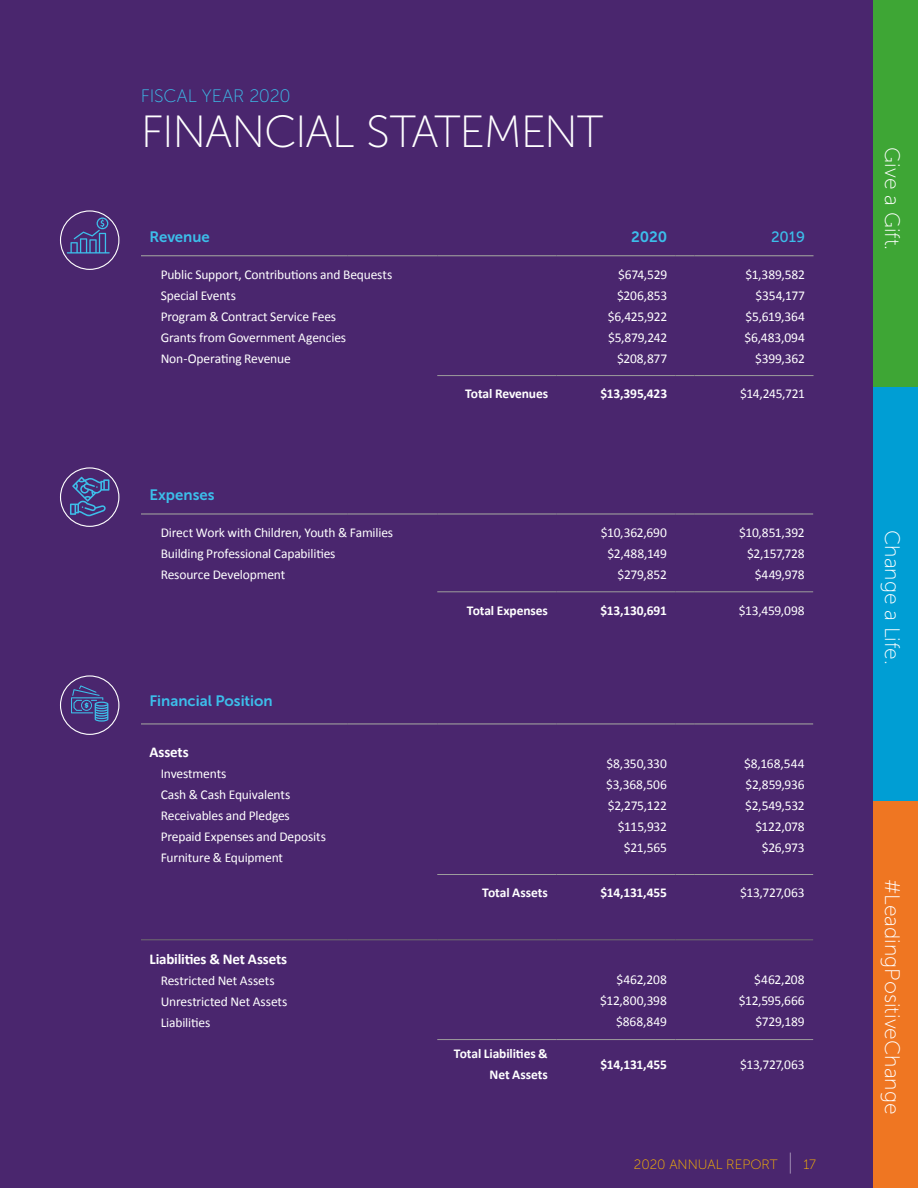
<style>
.page{position:relative;width:918px;height:1188px;background:#4a266e}
.page>*{position:absolute;margin:0;border:0;box-sizing:border-box;transform-origin:0 0}
.t1{font:45px "Museo Sans 100";letter-spacing:-.025em;color:#fff}
.t2{font:21px "Museo Sans 100";color:#fff}
.t3{font:18px "Museo Sans 100";letter-spacing:-.01em;color:#3cbeea}
.t4{font:15px "Museo Sans 700";color:#3cbeea}
.t5{font:700 15px "Calibri";letter-spacing:-.01em;color:#fff}
.t6{font:15px "Museo Sans 500";color:#3cbeea}
.t7{font:13.5px/21px "Calibri";letter-spacing:-.015em;color:#fff;text-align:right}
.t8{font:700 13.5px/21px "Calibri";letter-spacing:-.01em;color:#fff;text-align:right}
.t9{font:13.5px "Museo Sans 100";color:#fbb800}
.s1{font-family:"Helvetica Neue";font-weight:200;font-size:21px;color:#fff}
</style>
<div class="page">
<div style="left:873px;top:0;width:45px;height:387px;background:#3ea635"></div>
<div style="left:873px;top:387px;width:45px;height:414px;background:#009ed4"></div>
<div style="left:873px;top:801px;width:45px;height:387px;background:#ef7622"></div>
<hr style="left:557px;top:375px;width:119px;height:1px;background:#9d9d9c">
<hr style="left:694px;top:375px;width:120px;height:1px;background:#9d9d9c">
<svg style="left:676px;top:375px;width:18px;height:1px"></svg>
<hr style="left:437px;top:375px;width:120px;height:1px;background:#9d9d9c">
<hr style="left:694px;top:255px;width:120px;height:1px;background:#9d9d9c">
<svg style="left:676px;top:255px;width:18px;height:1px"></svg>
<hr style="left:557px;top:255px;width:119px;height:1px;background:#9d9d9c">
<hr style="left:437px;top:255px;width:120px;height:1px;background:#9d9d9c">
<hr style="left:141px;top:255px;width:206px;height:1px;background:#9d9d9c">
<hr style="left:347px;top:255px;width:90px;height:1px;background:#9d9d9c">
<hr style="left:694px;top:591px;width:119px;height:1px;background:#9d9d9c">
<hr style="left:556px;top:591px;width:119px;height:1px;background:#9d9d9c">
<svg style="left:675px;top:591px;width:19px;height:1px"></svg>
<hr style="left:437px;top:591px;width:119px;height:1px;background:#9d9d9c">
<hr style="left:694px;top:513px;width:119px;height:2px;background:#9d9d9c">
<svg style="left:675px;top:513px;width:19px;height:2px"></svg>
<hr style="left:556px;top:513px;width:119px;height:2px;background:#9d9d9c">
<hr style="left:437px;top:513px;width:119px;height:2px;background:#9d9d9c">
<hr style="left:141px;top:513px;width:206px;height:2px;background:#9d9d9c">
<hr style="left:347px;top:513px;width:90px;height:2px;background:#9d9d9c">
<hr style="left:694px;top:874px;width:119px;height:1px;background:#9d9d9c">
<hr style="left:556px;top:874px;width:119px;height:1px;background:#9d9d9c">
<svg style="left:675px;top:874px;width:19px;height:1px"></svg>
<hr style="left:437px;top:874px;width:119px;height:1px;background:#9d9d9c">
<hr style="left:694px;top:723px;width:119px;height:2px;background:#9d9d9c">
<svg style="left:675px;top:723px;width:19px;height:2px"></svg>
<hr style="left:556px;top:723px;width:119px;height:2px;background:#9d9d9c">
<hr style="left:437px;top:723px;width:119px;height:2px;background:#9d9d9c">
<hr style="left:141px;top:723px;width:206px;height:2px;background:#9d9d9c">
<hr style="left:347px;top:723px;width:90px;height:2px;background:#9d9d9c">
<hr style="left:675px;top:1039px;width:138px;height:1px;background:#9d9d9c">
<hr style="left:556px;top:1039px;width:119px;height:1px;background:#9d9d9c">
<hr style="left:437px;top:1039px;width:119px;height:1px;background:#9d9d9c">
<hr style="left:675px;top:940px;width:138px;height:1px;background:#706f6f">
<hr style="left:556px;top:940px;width:119px;height:1px;background:#706f6f">
<hr style="left:437px;top:940px;width:119px;height:1px;background:#706f6f">
<hr style="left:141px;top:940px;width:206px;height:1px;background:#706f6f">
<hr style="left:347px;top:940px;width:90px;height:1px;background:#706f6f">
<svg style="left:71px;top:685px;width:37px;height:37px"></svg>
<svg style="left:67px;top:217px;width:43px;height:37px"></svg>
<svg style="left:70px;top:477px;width:39px;height:39px"></svg>
<div style="left:60px;top:210px;width:59px;height:60px;border:1px solid #fff;border-radius:50%"></div>
<div style="left:60px;top:467px;width:59px;height:60px;border:1px solid #fff;border-radius:50%"></div>
<div style="left:60px;top:675px;width:59px;height:60px;border:1px solid #fff;border-radius:50%"></div>
<h3 class="t3" style="left:141px;top:86px;width:151px">FISCAL YEAR 2020</h3>
<h1 class="t1" style="left:141px;top:108px;width:464px">FINANCIAL STATEMENT</h1>
<p class="t4" style="left:149px;top:229px;width:62px">Revenue</p>
<p class="t4" style="left:631px;top:229px;width:37px">2020</p>
<p class="t6" style="left:771px;top:229px;width:35px">2019</p>
<p class="t7" style="left:161px;top:263px;width:233px;text-align:left">Public Support, Contributions and Bequests<br>Special Events<br>Program &amp; Contract Service Fees<br>Grants from Government Agencies<br>Non-Operating Revenue</p>
<p class="t7" style="left:608px;top:263px;width:61px">$674,529 $206,853 $6,425,922 $5,879,242 $208,877</p>
<p class="t7" style="left:744px;top:264px;width:62px">$1,389,582 $354,177 $5,619,364 $6,483,094 $399,362</p>
<p class="t8" style="left:465px;top:383px;width:85px">Total Revenues</p>
<p class="t8" style="left:600px;top:383px;width:68px">$13,395,423</p>
<p class="t7" style="left:740px;top:383px;width:66px">$14,245,721</p>
<p class="t4" style="left:149px;top:487px;width:67px">Expenses</p>
<p class="t7" style="left:161px;top:522px;width:234px;text-align:left">Direct Work with Children, Youth &amp; Families<br>Building Professional Capabilities<br>Resource Development</p>
<p class="t7" style="left:601px;top:522px;width:67px">$10,362,690 $2,488,149 $279,852</p>
<p class="t7" style="left:739px;top:522px;width:67px">$10,851,392 $2,157,728 $449,978</p>
<p class="t8" style="left:467px;top:599px;width:82px">Total Expenses</p>
<p class="t8" style="left:600px;top:599px;width:68px">$13,130,691</p>
<p class="t7" style="left:739px;top:599px;width:67px">$13,459,098</p>
<p class="t4" style="left:149px;top:693px;width:125px">Financial Position</p>
<p class="t5" style="left:149px;top:741px;width:41px">Assets</p>
<p class="t7" style="left:161px;top:762px;width:167px;text-align:left">Investments<br>Cash &amp; Cash Equivalents<br>Receivables and Pledges<br>Prepaid Expenses and Deposits<br>Furniture &amp; Equipment</p>
<p class="t7" style="left:606px;top:753px;width:62px">$8,350,330 $3,368,506 $2,275,122 $115,932 $21,565</p>
<p class="t7" style="left:744px;top:753px;width:62px">$8,168,544 $2,859,936 $2,549,532 $122,078 $26,973</p>
<p class="t8" style="left:482px;top:882px;width:67px">Total Assets</p>
<p class="t8" style="left:601px;top:882px;width:68px">$14,131,455</p>
<p class="t7" style="left:740px;top:882px;width:66px">$13,727,063</p>
<p class="t5" style="left:149px;top:948px;width:139px">Liabilities &amp; Net Assets</p>
<p class="t7" style="left:161px;top:969px;width:128px;text-align:left">Restricted Net Assets<br>Unrestricted Net Assets<br>Liabilities</p>
<p class="t7" style="left:600px;top:968px;width:68px">$462,208 $12,800,398 $868,849</p>
<p class="t7" style="left:739px;top:968px;width:67px">$462,208 $12,595,666 $729,189</p>
<p class="t8" style="left:454px;top:1043px;width:95px">Total Liabilities &amp;<br>Net Assets</p>
<p class="t8" style="left:601px;top:1053px;width:68px">$14,131,455</p>
<p class="t7" style="left:740px;top:1053px;width:66px">$13,727,063</p>
<p class="t9" style="left:634px;top:1157px;width:184px">2020 ANNUAL REPORT <span class="s1">|</span> 17</p>
<h2 class="t2" style="left:904px;top:147px;width:104px;rotate:90deg">Give a Gift.</h2>
<h2 class="t2" style="left:904px;top:530px;width:137px;rotate:90deg">Change a Life.</h2>
<h2 class="t2" style="left:904px;top:879px;width:237px;rotate:90deg">#LeadingPositiveChange</h2>
</div>
